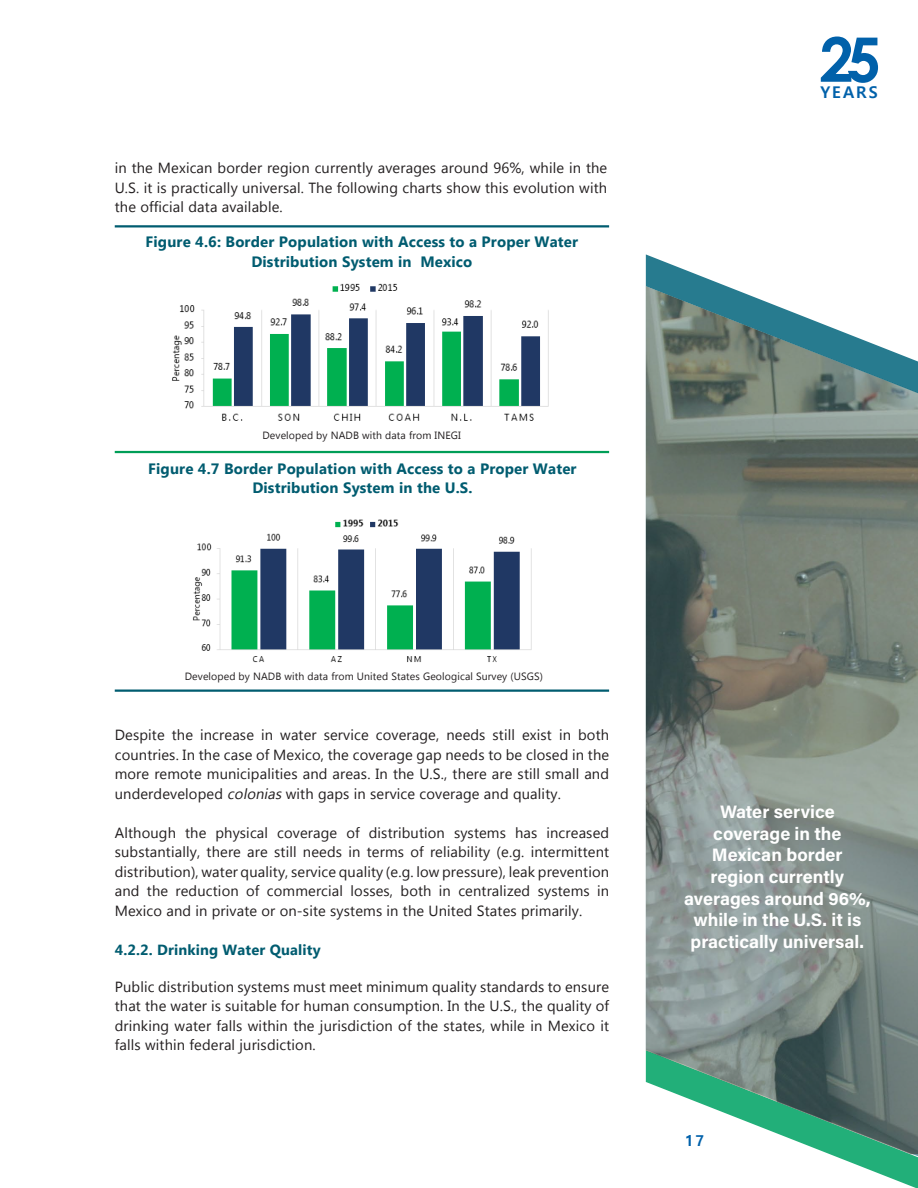
<style>
.page{position:relative;width:918px;height:1188px;background:#fff}
.page>*{position:absolute;margin:0;border:0;box-sizing:border-box;transform-origin:0 0}
.t1{font:700 61.5px "Century Gothic";color:#0161aa}
.t2{font:18px/21.6px "Acumin Variable Concept";letter-spacing:.055em;color:#fff;text-align:center}
.t3{font:700 16.2px "Malgun Gothic";letter-spacing:.12em;color:#0161aa}
.t4{font:700 15px/19.5px "Microsoft New Tai Lue";letter-spacing:.01em;color:#005c70;text-align:center}
.t5{font:700 15px "Malgun Gothic";color:#0161aa}
.t6{font:14.7px/19.5px "Microsoft New Tai Lue";letter-spacing:.01em;color:#231f20;text-align:justify}
.t7{font:700 14.7px "Microsoft New Tai Lue";letter-spacing:.01em;color:#005c70}
.t8{font:10.5px "Microsoft New Tai Lue";letter-spacing:.01em;color:#231f20}
.s1{font-style:italic}
</style>
<div class="page">
<hr style="left:115px;top:225px;width:494px;height:2px;background:#005c70">
<hr style="left:115px;top:451px;width:494px;height:2px;background:#009e57">
<hr style="left:115px;top:690px;width:494px;height:2px;background:#005c70">
<svg style="left:829px;top:1154px;width:89px;height:34px"></svg>
<svg style="left:646px;top:254px;width:80px;height:32px"></svg>
<img style="left:646px;top:286px;width:272px;height:868px">
<img style="left:192px;top:519px;width:340px;height:144px">
<img style="left:172px;top:283px;width:377px;height:138px">
<p class="t6" style="left:115px;top:159px;width:494px">in the Mexican border region currently averages around 96%, while in the U.S. it is practically universal. The following charts show this evolution with the official data available.</p>
<p class="t4" style="left:146px;top:233px;width:434px">Figure 4.6: Border Population with Access to a Proper Water<br>Distribution System in Mexico</p>
<p class="t8" style="left:262px;top:429px;width:200px">Developed by NADB with data from INEGI</p>
<p class="t4" style="left:148px;top:460px;width:430px">Figure 4.7 Border Population with Access to a Proper Water<br>Distribution System in the U.S.</p>
<p class="t8" style="left:185px;top:670px;width:360px">Developed by NADB with data from United States Geological Survey (USGS)</p>
<p class="t6" style="left:115px;top:726px;width:496px">Despite the increase in water service coverage, needs still exist in both countries. In the case of Mexico, the coverage gap needs to be closed in the more remote municipalities and areas. In the U.S., there are still small and underdeveloped <span class="s1">colonias</span> with gaps in service coverage and quality.</p>
<p class="t6" style="left:115px;top:824px;width:496px">Although the physical coverage of distribution systems has increased substantially, there are still needs in terms of reliability (e.g. intermittent distribution), water quality, service quality (e.g. low pressure), leak prevention and the reduction of commercial losses, both in centralized systems in Mexico and in private or on-site systems in the United States primarily.</p>
<p class="t7" style="left:115px;top:941px;width:207px">4.2.2. Drinking Water Quality</p>
<p class="t6" style="left:115px;top:978px;width:496px">Public distribution systems must meet minimum quality standards to ensure that the water is suitable for human consumption. In the U.S., the quality of drinking water falls within the jurisdiction of the states, while in Mexico it falls within federal jurisdiction.</p>
<h1 class="t1" style="left:819px;top:13px;width:63px">25</h1>
<p class="t3" style="left:820px;top:83px;width:59px">YEARS</p>
<p class="t2" style="left:684px;top:801px;width:186px">Water service coverage in the<br>Mexican border region currently averages around 96%, while in the U.S. it is practically universal.</p>
<p class="t5" style="left:685px;top:1132px;width:21px">17</p>
</div>
